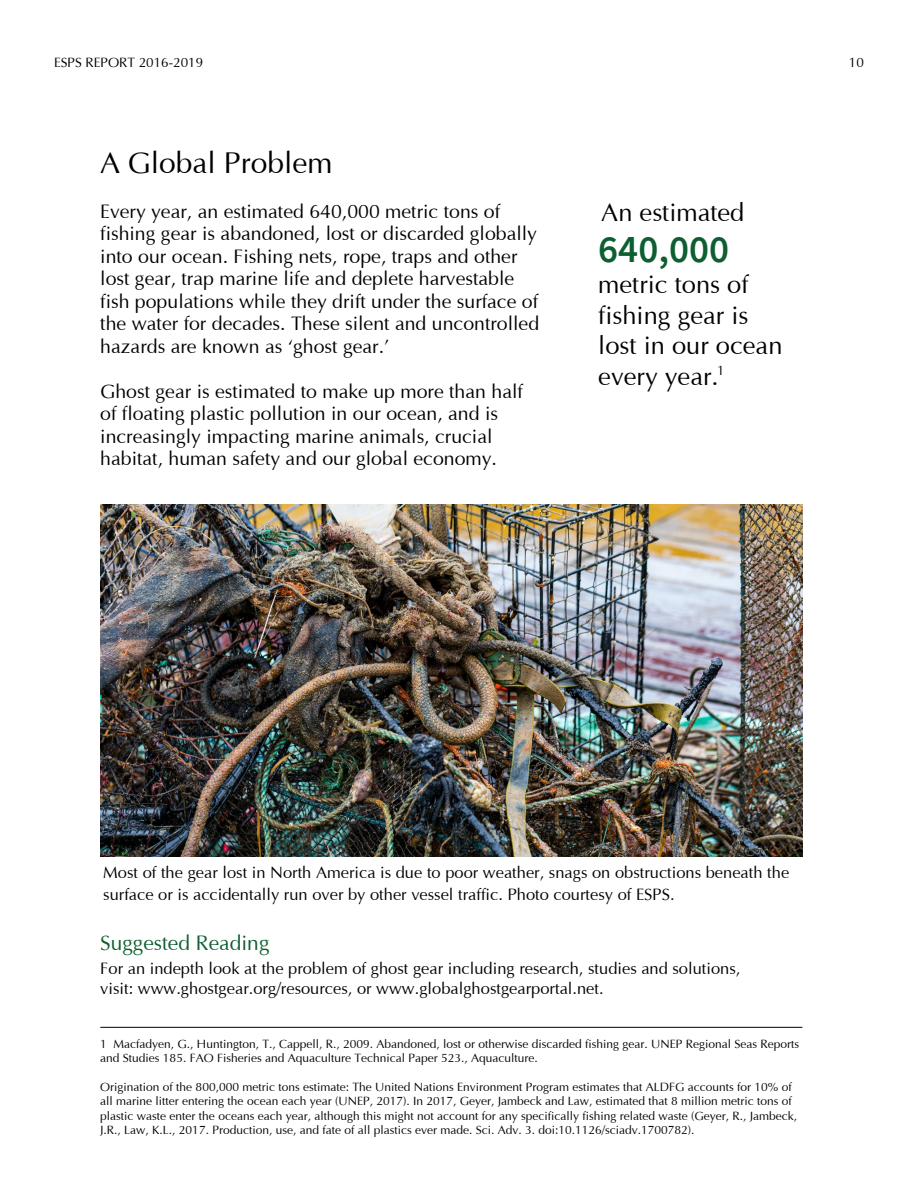
<style>
.page{position:relative;width:918px;height:1188px;background:#fff}
.page>*{position:absolute;margin:0;border:0;box-sizing:border-box;transform-origin:0 0}
.t1{font:600 39px "Source Sans Pro";color:#0d5e30}
.t2{font:30px "Opulent";color:#000}
.t3{font:25.5px/30.6px "Opulent";color:#000}
.t4{font:21px "Opulent";color:#0d5e30}
.t5{font:19.5px/22.5px "Opulent";color:#000}
.t6{font:16.5px/19.8px "Opulent";color:#000}
.t7{font:13.5px "Opulent";color:#000}
.t8{font:12px/14.4px "Opulent";color:#000}
</style>
<div class="page">
<img style="left:100px;top:504px;width:702px;height:353px">
<hr style="left:100px;top:1027px;width:702px;height:1px;background:#000">
<p class="t7" style="left:54px;top:54px;width:151px">ESPS REPORT 2016-2019</p>
<p class="t7" style="left:849px;top:54px;width:17px">10</p>
<h2 class="t2" style="left:100px;top:145px;width:234px">A Global Problem</h2>
<p class="t5" style="left:100px;top:200px;width:440px">Every year, an estimated 640,000 metric tons of fishing gear is abandoned, lost or discarded globally into our ocean. Fishing nets, rope, traps and other lost gear, trap marine life and deplete harvestable fish populations while they drift under the surface of the water for decades. These silent and uncontrolled hazards are known as ‘ghost gear.’</p>
<h3 class="t5" style="left:100px;top:380px;width:424px">Ghost gear is estimated to make up more than half of floating plastic pollution in our ocean, and is increasingly impacting marine animals, crucial habitat, human safety and our global economy.</h3>
<h3 class="t3" style="left:601px;top:197px;width:145px">An estimated</h3>
<h1 class="t1" style="left:598px;top:225px;width:132px">640,000</h1>
<h3 class="t3" style="left:598px;top:269px;width:186px">metric tons of fishing gear is lost in our ocean every year.</h3>
<p class="t7" style="left:717px;top:362px;width:9px">1</p>
<h3 class="t6" style="left:103px;top:861px;width:687px;line-height:22.5px">Most of the gear lost in North America is due to poor weather, snags on obstructions beneath the surface or is accidentally run over by other vessel traffic. Photo courtesy of ESPS.</h3>
<h3 class="t4" style="left:100px;top:931px;width:171px">Suggested Reading</h3>
<h3 class="t6" style="left:100px;top:958px;width:642px">For an indepth look at the problem of ghost gear including research, studies and solutions, visit: www.ghostgear.org/resources, or www.globalghostgearportal.net.</h3>
<p class="t8" style="left:100px;top:1037px;width:700px">1 Macfadyen, G., Huntington, T., Cappell, R., 2009. Abandoned, lost or otherwise discarded fishing gear. UNEP Regional Seas Reports and Studies 185. FAO Fisheries and Aquaculture Technical Paper 523., Aquaculture.</p>
<p class="t8" style="left:100px;top:1080px;width:698px">Origination of the 800,000 metric tons estimate: The United Nations Environment Program estimates that ALDFG accounts for 10% of all marine litter entering the ocean each year (UNEP, 2017). In 2017, Geyer, Jambeck and Law, estimated that 8 million metric tons of plastic waste enter the oceans each year, although this might not account for any specifically fishing related waste (Geyer, R., Jambeck, J.R., Law, K.L., 2017. Production, use, and fate of all plastics ever made. Sci. Adv. 3. doi:10.1126/sciadv.1700782).</p>
</div>
